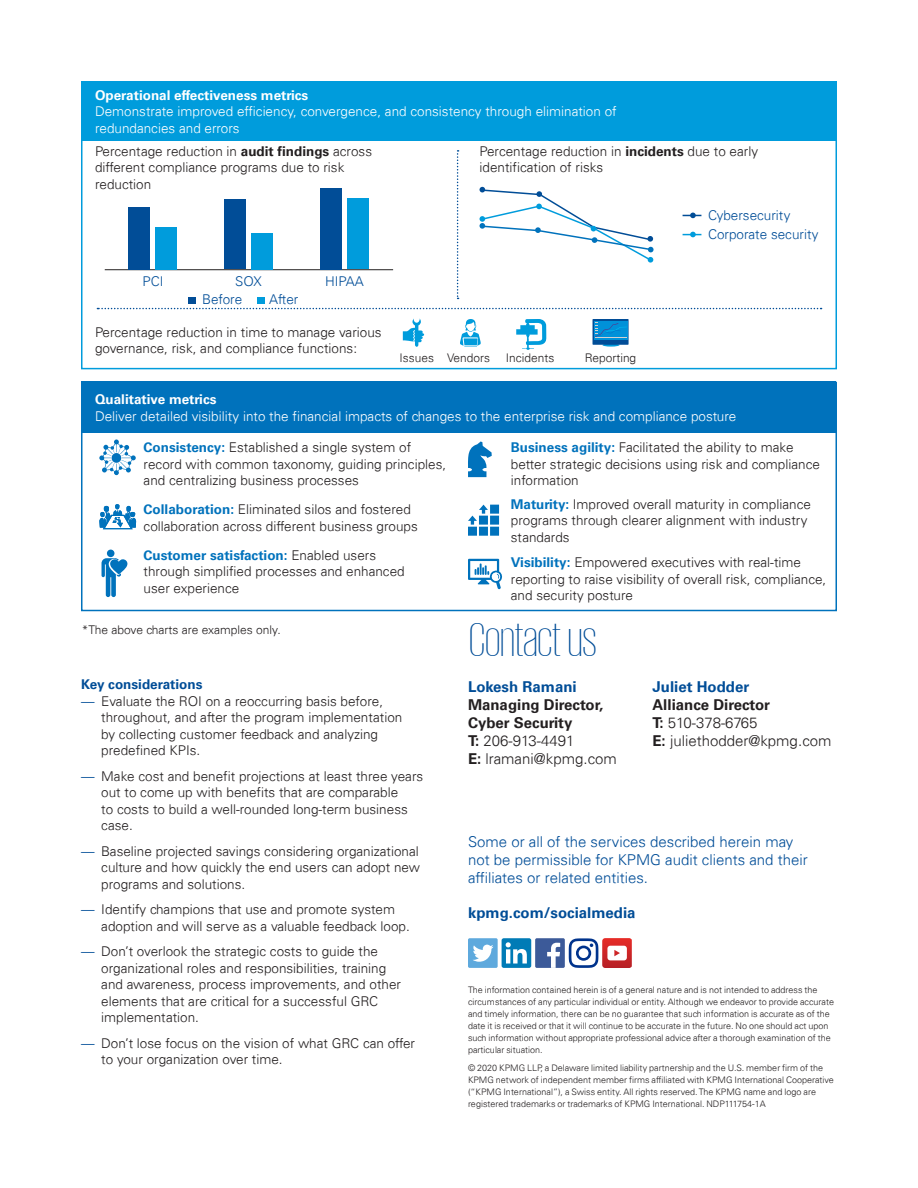
<style>
.page{position:relative;width:918px;height:1188px;background:#fff}
.page>*{position:absolute;margin:0;border:0;box-sizing:border-box;transform-origin:0 0}
.t1{font:200 48px "KPMG";color:#014d97}
.t2{font:300 15px/18px "Univers 45";color:#014d97}
.t3{font:300 15px/18px "Univers 45";color:#231f20}
.t4{font:700 15px/18px "Univers 65";color:#231f20}
.t5{font:700 15px "Univers 65";color:#014d97}
.t6{font:300 13.5px/16.5px "Univers 45";color:#231f20}
.t7{font:300 13.5px/16.5px "Univers 45";color:#fff}
.t8{font:300 13.5px/18.6px "Univers 45";color:#014d97}
.t9{font:700 13.5px "Univers 65";color:#fff}
.t10{font:700 13.5px "Univers 65";color:#0072bc}
.t11{font:700 13.5px "Univers 65";color:#014d97}
.t12{font:300 12px "Univers 45";color:#231f20}
.t13{font:300 11.85px "Univers 45";color:#231f20}
.t14{font:300 9px/12px "Univers 45";color:#231f20}
.s1{font-family:"Univers 65";font-weight:700}
.s2{font-family:"Univers 65";font-weight:700;color:#0072bc}
.s3{font-family:"Univers 45";font-weight:300;color:#231f20}
.s4{color:#014d97}
</style>
<div class="page">
<div style="left:502px;top:938px;width:29px;height:30px;background:#007bb6;border-radius:2px"></div>
<svg style="left:506px;top:942px;width:21px;height:22px"></svg>
<div style="left:535px;top:938px;width:30px;height:30px;background:#3c5a99;border-radius:2px"></div>
<svg style="left:547px;top:943px;width:13px;height:25px"></svg>
<svg style="left:569px;top:938px;width:63px;height:30px"></svg>
<div style="left:468px;top:938px;width:30px;height:30px;background:#5ea9dd;border-radius:2px"></div>
<svg style="left:473px;top:945px;width:21px;height:17px"></svg>
<div style="left:82px;top:82px;width:754px;height:58px;background:#009cdc"></div>
<div style="left:81px;top:81px;width:756px;height:288px;border:2px solid #009cdc"></div>
<hr style="left:105px;top:269px;width:288px;height:1px;background:#231f20">
<div style="left:224px;top:200px;width:21px;height:69px;background:#014d97"></div>
<div style="left:252px;top:233px;width:21px;height:36px;background:#009cdc"></div>
<div style="left:320px;top:188px;width:21px;height:81px;background:#014d97"></div>
<div style="left:347px;top:198px;width:22px;height:71px;background:#009cdc"></div>
<div style="left:129px;top:207px;width:21px;height:62px;background:#014d97"></div>
<div style="left:156px;top:227px;width:21px;height:42px;background:#009cdc"></div>
<div style="left:189px;top:297px;width:7px;height:6px;background:#014d97"></div>
<div style="left:258px;top:297px;width:7px;height:6px;background:#009cdc"></div>
<svg style="left:480px;top:187px;width:174px;height:76px"></svg>
<svg style="left:683px;top:213px;width:18px;height:5px"></svg>
<svg style="left:683px;top:232px;width:18px;height:5px"></svg>
<hr style="left:603px;top:344px;width:16px;height:3px;background:#009cdc;border-radius:50%">
<div style="left:593px;top:319px;width:36px;height:26px;background:#014d97"></div>
<div style="left:594px;top:321px;width:34px;height:19px;background:#0091d9"></div>
<svg style="left:595px;top:322px;width:31px;height:15px"></svg>
<hr style="left:595px;top:337px;width:32px;height:1px;background:#d1d1d1">
<svg style="left:460px;top:319px;width:21px;height:28px"></svg>
<svg style="left:516px;top:319px;width:30px;height:31px"></svg>
<svg style="left:403px;top:318px;width:21px;height:29px"></svg>
<div style="left:82px;top:382px;width:754px;height:51px;background:#0072bc"></div>
<div style="left:81px;top:382px;width:756px;height:229px;border:2px solid #0072bc"></div>
<svg style="left:99px;top:440px;width:37px;height:35px"></svg>
<svg style="left:99px;top:504px;width:37px;height:25px"></svg>
<div style="left:107px;top:550px;width:7px;height:7px;background:#0072bc;border-radius:50%"></div>
<svg style="left:102px;top:558px;width:25px;height:39px"></svg>
<svg style="left:468px;top:441px;width:24px;height:36px"></svg>
<svg style="left:468px;top:505px;width:31px;height:31px"></svg>
<svg style="left:468px;top:559px;width:34px;height:30px"></svg>
<svg style="left:457px;top:150px;width:2px;height:149px"></svg>
<svg style="left:97px;top:308px;width:725px;height:1px"></svg>
<p class="t9" style="left:95px;top:87px;width:215px">Operational effectiveness metrics</p>
<p class="t7" style="left:95px;top:103px;width:523px">Demonstrate improved efficiency, convergence, and consistency through elimination of redundancies and errors</p>
<p class="t6" style="left:95px;top:143px;width:279px">Percentage reduction in <span class="s1">audit findings</span> across different compliance programs due to risk reduction</p>
<p class="t8" style="left:142px;top:271px;width:23px">PCI</p>
<p class="t8" style="left:235px;top:271px;width:28px">SOX</p>
<p class="t8" style="left:325px;top:271px;width:40px">HIPAA</p>
<p class="t8" style="left:202px;top:290px;width:41px">Before</p>
<p class="t8" style="left:269px;top:290px;width:31px">After</p>
<p class="t6" style="left:95px;top:324px;width:288px">Percentage reduction in time to manage various governance, risk, and compliance functions:</p>
<p class="t6" style="left:480px;top:143px;width:280px">Percentage reduction in <span class="s1">incidents</span> due to early identification of risks</p>
<p class="t13" style="left:400px;top:350px;width:92px">Issues Vendors</p>
<p class="t13" style="left:506px;top:350px;width:50px">Incidents</p>
<p class="t13" style="left:585px;top:350px;width:53px">Reporting</p>
<p class="t8" style="left:708px;top:206px;width:112px">Cybersecurity<br>Corporate security</p>
<p class="t9" style="left:95px;top:391px;width:123px">Qualitative metrics</p>
<p class="t7" style="left:95px;top:408px;width:643px">Deliver detailed visibility into the financial impacts of changes to the enterprise risk and compliance posture</p>
<p class="t6" style="left:144px;top:439px;width:304px"><span class="s2">Consistency:</span> Established a single system of record with common taxonomy, guiding principles, and centralizing business processes</p>
<p class="t6" style="left:144px;top:501px;width:276px"><span class="s2">Collaboration:</span> Eliminated silos and fostered collaboration across different business groups</p>
<p class="t10" style="left:144px;top:547px;width:234px">Customer satisfaction: <span class="s3">Enabled users</span></p>
<p class="t6" style="left:144px;top:563px;width:263px">through simplified processes and enhanced user experience</p>
<p class="t6" style="left:511px;top:439px;width:311px"><span class="s2">Business agility:</span> Facilitated the ability to make better strategic decisions using risk and compliance information</p>
<p class="t6" style="left:511px;top:496px;width:302px"><span class="s2">Maturity:</span> Improved overall maturity in compliance programs through clearer alignment with industry standards</p>
<p class="t6" style="left:511px;top:554px;width:317px"><span class="s2">Visibility:</span> Empowered executives with real-time reporting to raise visibility of overall risk, compliance, and security posture</p>
<p class="t12" style="left:82px;top:622px;width:200px">*The above charts are examples only.</p>
<p class="t11" style="left:81px;top:677px;width:123px">Key considerations</p>
<p class="t6" style="left:101px;top:693px;width:303px;text-indent:-20px"><span class="s4">—</span> Evaluate the ROI on a reoccurring basis before, throughout, and after the program implementation by collecting customer feedback and analyzing predefined KPIs.</p>
<p class="t6" style="left:101px;top:768px;width:324px;text-indent:-20px"><span class="s4">—</span> Make cost and benefit projections at least three years out to come up with benefits that are comparable<br>to costs to build a well-rounded long-term business case.</p>
<p class="t6" style="left:101px;top:843px;width:320px;text-align:justify;text-indent:-20px"><span class="s4">—</span> Baseline projected savings considering organizational culture and how quickly the end users can adopt new programs and solutions.</p>
<p class="t6" style="left:101px;top:901px;width:310px;text-indent:-20px"><span class="s4">—</span> Identify champions that use and promote system adoption and will serve as a valuable feedback loop.</p>
<p class="t6" style="left:101px;top:943px;width:301px;text-indent:-20px"><span class="s4">—</span> Don’t overlook the strategic costs to guide the organizational roles and responsibilities, training and awareness, process improvements, and other elements that are critical for a successful GRC implementation.</p>
<p class="t6" style="left:101px;top:1035px;width:315px;text-indent:-20px"><span class="s4">—</span> Don’t lose focus on the vision of what GRC can offer to your organization over time.</p>
<h1 class="t1" style="left:469px;top:617px;width:129px">Contact us</h1>
<p class="t5" style="left:468px;top:678px;width:110px">Lokesh Ramani</p>
<p class="t4" style="left:468px;top:696px;width:137px">Managing Director,<br>Cyber Security</p>
<p class="t3" style="left:468px;top:732px;width:150px"><span class="s1">T:</span> 206-913-4491<br><span class="s1">E:</span> lramani@kpmg.com</p>
<p class="t5" style="left:652px;top:678px;width:98px">Juliet Hodder</p>
<p class="t4" style="left:652px;top:696px;width:119px">Alliance Director</p>
<p class="t3" style="left:652px;top:714px;width:181px"><span class="s1">T:</span> 510-378-6765<br><span class="s1">E:</span> juliethodder@kpmg.com</p>
<p class="t2" style="left:468px;top:833px;width:341px">Some or all of the services described herein may not be permissible for KPMG audit clients and their affiliates or related entities.</p>
<p class="t5" style="left:468px;top:904px;width:169px">kpmg.com/socialmedia</p>
<p class="t14" style="left:468px;top:984px;width:368px">The information contained herein is of a general nature and is not intended to address the circumstances of any particular individual or entity. Although we endeavor to provide accurate and timely information, there can be no guarantee that such information is accurate as of the date it is received or that it will continue to be accurate in the future. No one should act upon such information without appropriate professional advice after a thorough examination of the particular situation.</p>
<p class="t14" style="left:468px;top:1062px;width:367px">© 2020 KPMG LLP, a Delaware limited liability partnership and the U.S. member firm of the KPMG network of independent member firms affiliated with KPMG International Cooperative (“KPMG International”), a Swiss entity. All rights reserved. The KPMG name and logo are registered trademarks or trademarks of KPMG International. NDP111754-1A</p>
</div>
